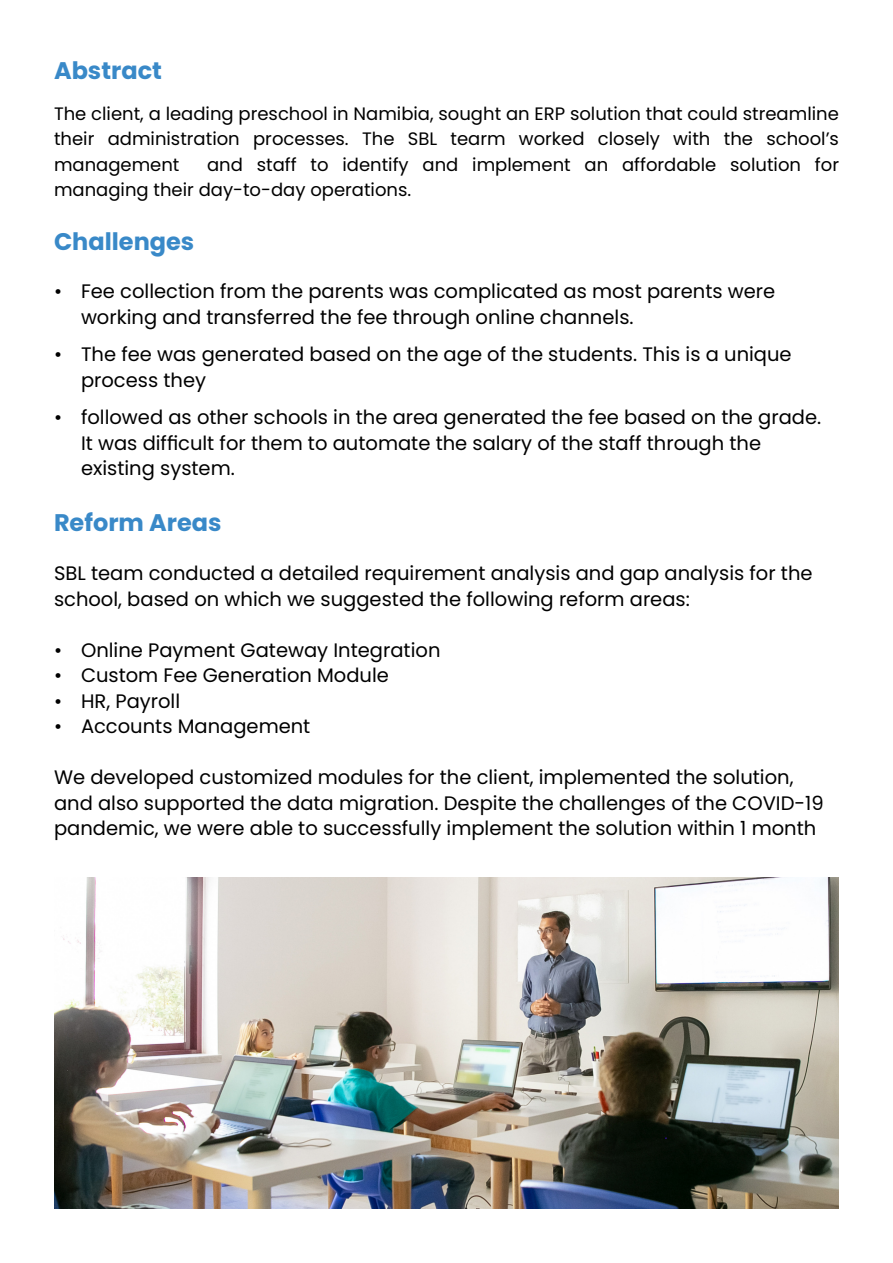
<style>
.page{position:relative;width:893px;height:1263px;background:#fff}
.page>*{position:absolute;margin:0;border:0;box-sizing:border-box;transform-origin:0 0}
.t1{font:700 24px "Poppins";color:#3989c8}
.t2{font:19.5px/25.5px "Poppins";color:#000}
.t3{font:18px/25.5px "Poppins";color:#000}
</style>
<div class="page">
<img style="left:54px;top:878px;width:785px;height:331px">
<p class="t1" style="left:54px;top:57px;width:109px">Abstract</p>
<p class="t3" style="left:54px;top:101px;width:786px">The client, a leading preschool in Namibia, sought an ERP solution that could streamline their administration processes. The SBL tearm worked closely with the school’s</p>
<p class="t3" style="left:54px;top:152px;width:127px">management</p>
<p class="t3" style="left:207px;top:152px;width:633px">and staff to identify and implement an affordable solution for</p>
<p class="t3" style="left:54px;top:177px;width:359px">managing their day-to-day operations.</p>
<p class="t1" style="left:54px;top:228px;width:142px">Challenges</p>
<p class="t2" style="left:81px;top:279px;width:696px;text-indent:-27px">• Fee collection from the parents was complicated as most parents were working and transferred the fee through online channels.</p>
<p class="t2" style="left:81px;top:342px;width:712px;text-indent:-27px">• The fee was generated based on the age of the students. This is a unique process they</p>
<p class="t2" style="left:81px;top:405px;width:742px;text-indent:-27px">• followed as other schools in the area generated the fee based on the grade.<br>It was difficult for them to automate the salary of the staff through the existing system.</p>
<p class="t1" style="left:54px;top:508px;width:169px">Reform Areas</p>
<p class="t2" style="left:54px;top:561px;width:760px">SBL team conducted a detailed requirement analysis and gap analysis for the school, based on which we suggested the following reform areas:</p>
<p class="t2" style="left:54px;top:637px;width:388px">• Online Payment Gateway Integration</p>
<p class="t2" style="left:54px;top:663px;width:336px">• Custom Fee Generation Module</p>
<p class="t2" style="left:54px;top:688px;width:128px">• HR, Payroll</p>
<p class="t2" style="left:54px;top:714px;width:258px">• Accounts Management</p>
<p class="t2" style="left:54px;top:765px;width:771px">We developed customized modules for the client, implemented the solution, and also supported the data migration. Despite the challenges of the COVID-19 pandemic, we were able to successfully implement the solution within 1 month</p>
</div>
